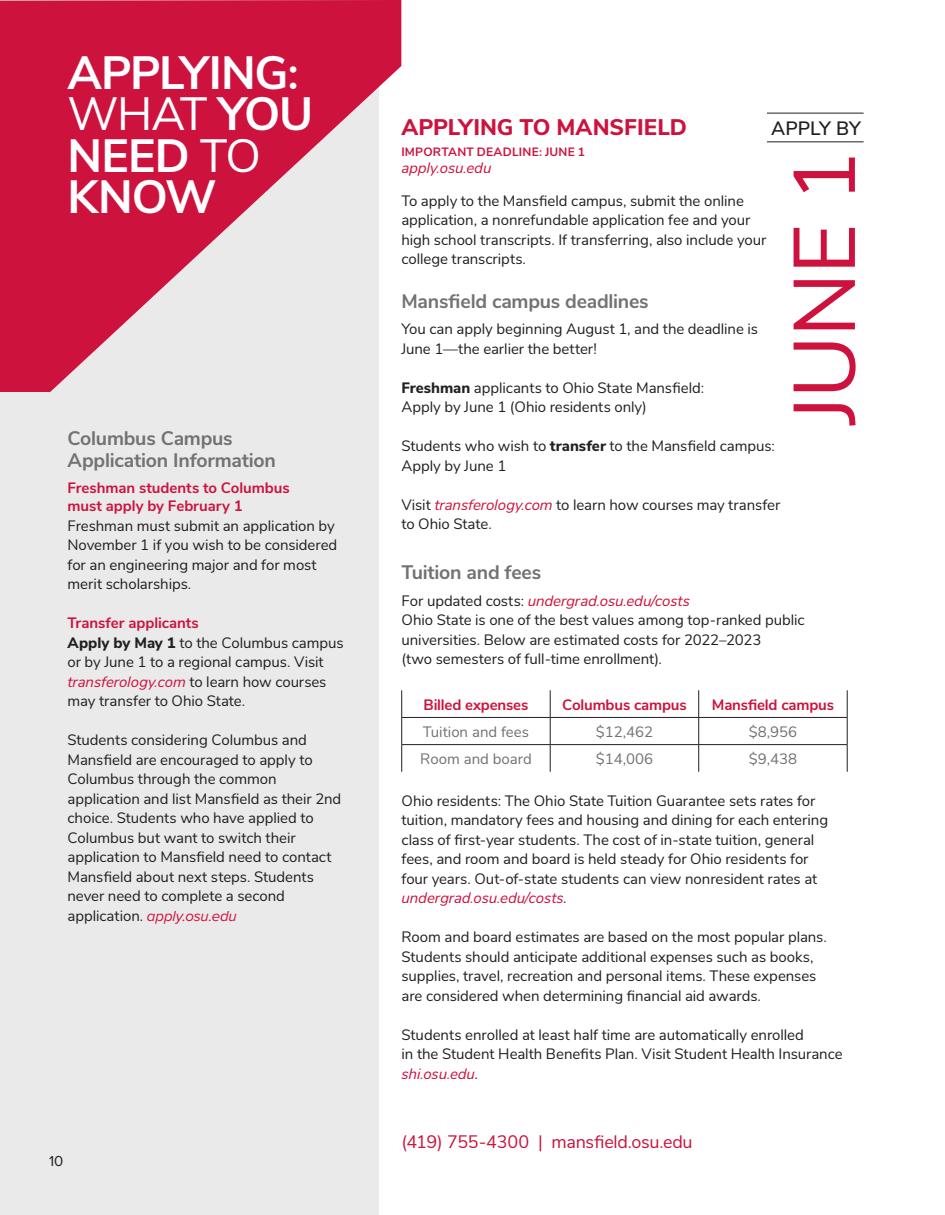
<style>
.page{position:relative;width:945px;height:1215px;background:#fff}
.page>*{position:absolute;margin:0;border:0;box-sizing:border-box;transform-origin:0 0}
.t1{font:87px "Buckeye Sans";color:#cd123d}
.t2{font:700 46.5px/41.2px "Buckeye Sans";letter-spacing:-.035em;color:#fff}
.t3{font:800 22.5px "Buckeye Sans";color:#cd123d}
.t4{font:700 19.5px/22.5px "Buckeye Sans";letter-spacing:-.01em;color:#717271}
.t5{font:600 19.2px "Buckeye Sans";color:#231f20}
.t6{font:18px "Buckeye Sans";letter-spacing:-.015em;color:#cd123d}
.t7{font:15px/19.5px "Buckeye Sans";letter-spacing:-.005em;color:#231f20}
.t8{font:700 15px/18px "Buckeye Sans";letter-spacing:-.01em;color:#cd123d}
.t9{font:15px "Buckeye Sans";color:#717271}
.t10{font:italic 15px "Proxima Nova";letter-spacing:-.005em;color:#cd123d}
.t11{font:italic 15px "Buckeye Sans";letter-spacing:-.005em;color:#cd123d}
.t12{font:15px "Proxima Nova";color:#231f20}
.t13{font:700 12px "Buckeye Sans";letter-spacing:.015em;color:#cd123d}
.s1{font-weight:400}
.s2{font-weight:700;color:#cd123d}
.s3{font-weight:800}
.s4{font-style:italic;color:#cd123d}
.s5{font-family:"Buckeye Sans";font-style:normal;color:#231f20}
</style>
<div class="page">
<div style="left:0;top:6px;width:378px;height:1209px;background:#eaeaea"></div>
<hr style="left:767px;top:141px;width:97px;height:1px;background:#231f20">
<hr style="left:767px;top:113px;width:97px;height:1px;background:#231f20">
<svg style="left:0;top:0;width:401px;height:392px;fill:#cd123d"></svg>
<hr style="left:402px;top:717px;width:148px;height:1px;background:#231f20">
<hr style="left:550px;top:717px;width:149px;height:1px;background:#231f20">
<hr style="left:699px;top:717px;width:148px;height:1px;background:#231f20">
<hr style="left:402px;top:744px;width:148px;height:1px;background:#231f20">
<svg style="left:401px;top:690px;width:1px;height:82px"></svg>
<hr style="left:550px;top:744px;width:149px;height:1px;background:#231f20">
<svg style="left:550px;top:690px;width:1px;height:82px"></svg>
<hr style="left:699px;top:744px;width:148px;height:1px;background:#231f20">
<svg style="left:698px;top:690px;width:1px;height:82px"></svg>
<svg style="left:847px;top:690px;width:1px;height:82px"></svg>
<h2 class="t2" style="left:68px;top:50px;width:247px">APPLYING:<br><span class="s1">WHAT</span> YOU<br>NEED <span class="s1">TO<br></span>KNOW</h2>
<h3 class="t4" style="left:68px;top:426px;width:210px">Columbus Campus<br>Application Information</h3>
<p class="t8" style="left:68px;top:478px;width:224px">Freshman students to Columbus must apply by February 1</p>
<p class="t7" style="left:68px;top:515px;width:271px">Freshman must submit an application by November 1 if you wish to be considered for an engineering major and for most merit scholarships.</p>
<p class="t7" style="left:68px;top:613px;width:278px"><span class="s2">Transfer applicants<br></span><span class="s3">Apply by May 1</span> to the Columbus campus or by June 1 to a regional campus. Visit <span class="s4">transferology.com</span> to learn how courses may transfer to Ohio State.</p>
<p class="t7" style="left:68px;top:730px;width:275px">Students considering Columbus and Mansfield are encouraged to apply to Columbus through the common application and list Mansfield as their 2nd choice. Students who have applied to Columbus but want to switch their application to Mansfield need to contact Mansfield about next steps. Students never need to complete a second</p>
<p class="t10" style="left:68px;top:908px;width:171px"><span class="s5">application.</span> apply.osu.edu</p>
<p class="t12" style="left:49px;top:1152px;width:16px">10</p>
<h3 class="t3" style="left:401px;top:111px;width:287px">APPLYING TO MANSFIELD</h3>
<p class="t13" style="left:401px;top:143px;width:185px">IMPORTANT DEADLINE: JUNE 1</p>
<p class="t11" style="left:401px;top:157px;width:92px">apply.osu.edu</p>
<p class="t7" style="left:401px;top:190px;width:367px">To apply to the Mansfield campus, submit the online application, a nonrefundable application fee and your high school transcripts. If transferring, also include your college transcripts.</p>
<h3 class="t4" style="left:401px;top:289px;width:249px">Mansfield campus deadlines</h3>
<p class="t7" style="left:401px;top:318px;width:358px">You can apply beginning August 1, and the deadline is<br>June 1—the earlier the better!</p>
<p class="t7" style="left:401px;top:377px;width:304px"><span class="s3">Freshman</span> applicants to Ohio State Mansfield:<br>Apply by June 1 (Ohio residents only)</p>
<p class="t7" style="left:401px;top:435px;width:375px">Students who wish to <span class="s3">transfer</span> to the Mansfield campus:<br>Apply by June 1</p>
<p class="t7" style="left:401px;top:494px;width:381px">Visit <span class="s4">transferology.com</span> to learn how courses may transfer to Ohio State.</p>
<h3 class="t4" style="left:402px;top:560px;width:141px">Tuition and fees</h3>
<p class="t7" style="left:402px;top:590px;width:405px">For updated costs: <span class="s4">undergrad.osu.edu/costs<br></span>Ohio State is one of the best values among top-ranked public universities. Below are estimated costs for 2022–2023<br>(two semesters of full-time enrollment).</p>
<p class="t8" style="left:424px;top:695px;width:106px">Billed expenses</p>
<p class="t8" style="left:562px;top:695px;width:126px">Columbus campus</p>
<p class="t8" style="left:712px;top:695px;width:124px">Mansfield campus</p>
<p class="t9" style="left:423px;top:721px;width:107px">Tuition and fees</p>
<p class="t9" style="left:596px;top:721px;width:59px">$12,462</p>
<p class="t9" style="left:749px;top:721px;width:50px">$8,956</p>
<p class="t9" style="left:420px;top:748px;width:113px">Room and board</p>
<p class="t9" style="left:596px;top:748px;width:59px">$14,006</p>
<p class="t9" style="left:749px;top:748px;width:50px">$9,438</p>
<p class="t7" style="left:402px;top:790px;width:428px">Ohio residents: The Ohio State Tuition Guarantee sets rates for tuition, mandatory fees and housing and dining for each entering class of first-year students. The cost of in-state tuition, general fees, and room and board is held steady for Ohio residents for four years. Out-of-state students can view nonresident rates at <span class="s4">undergrad.osu.edu/costs</span>.</p>
<p class="t7" style="left:402px;top:926px;width:427px">Room and board estimates are based on the most popular plans.<br>Students should anticipate additional expenses such as books, supplies, travel, recreation and personal items. These expenses are considered when determining financial aid awards.</p>
<p class="t7" style="left:402px;top:1024px;width:443px">Students enrolled at least half time are automatically enrolled<br>in the Student Health Benefits Plan. Visit Student Health Insurance <span class="s4">shi.osu.edu</span>.</p>
<p class="t5" style="left:771px;top:115px;width:92px">APPLY BY</p>
<h1 class="t1" style="left:761px;top:425px;width:276px;rotate:-90deg">JUNE 1</h1>
<p class="t6" style="left:402px;top:1128px;width:293px">(419) 755-4300 | mansfield.osu.edu</p>
</div>
